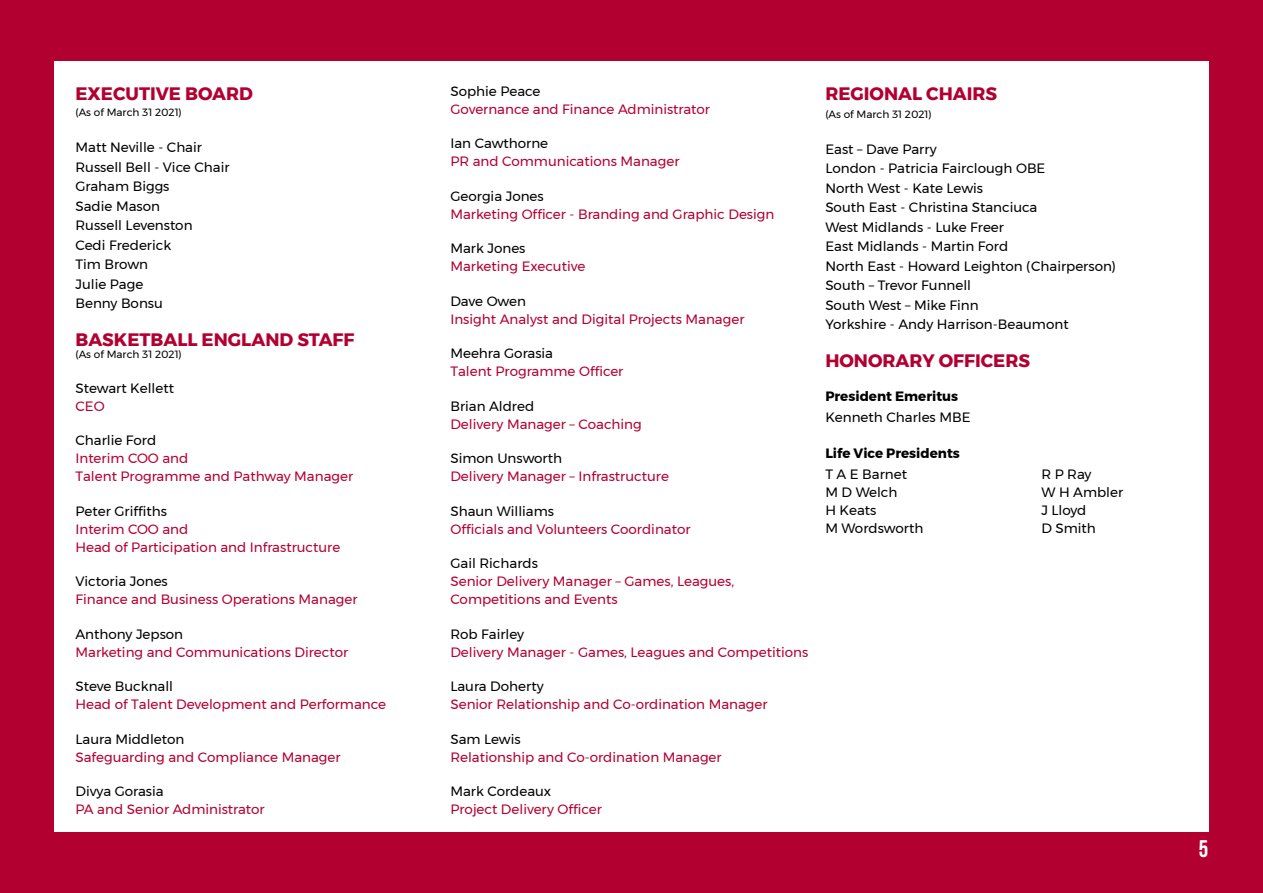
<style>
.page{position:relative;width:1263px;height:893px;background:#b20031}
.page>*{position:absolute;margin:0;border:0;box-sizing:border-box;transform-origin:0 0}
.t1{font:700 24px "Bebas Neue";color:#fff}
.t2{font:700 18px "Montserrat";color:#b20031}
.t3{font:13.5px/18px "Montserrat";color:#b20031}
.t4{font:13.5px/19.5px "Montserrat";color:#000}
.t5{font:700 13.5px "Montserrat";color:#000}
.t6{font:10.5px "Montserrat";color:#000}
</style>
<div class="page">
<div style="left:54px;top:61px;width:1155px;height:770px;background:#fff"></div>
<h2 class="t2" style="left:75px;top:79px;width:179px">EXECUTIVE BOARD</h2>
<p class="t6" style="left:75px;top:105px;width:108px">(As of March 31 2021)</p>
<p class="t4" style="left:75px;top:137px;width:156px">Matt Neville - Chair<br>Russell Bell - Vice Chair<br>Graham Biggs<br>Sadie Mason<br>Russell Levenston<br>Cedi Frederick<br>Tim Brown<br>Julie Page<br>Benny Bonsu</p>
<h2 class="t2" style="left:75px;top:325px;width:280px">BASKETBALL ENGLAND STAFF</h2>
<p class="t6" style="left:75px;top:347px;width:108px">(As of March 31 2021)</p>
<p class="t4" style="left:75px;top:378px;width:100px">Stewart Kellett</p>
<p class="t3" style="left:75px;top:397px;width:31px">CEO</p>
<p class="t4" style="left:75px;top:430px;width:82px">Charlie Ford</p>
<p class="t3" style="left:75px;top:449px;width:279px">Interim COO and<br>Talent Programme and Pathway Manager</p>
<p class="t4" style="left:75px;top:501px;width:93px">Peter Griffiths</p>
<p class="t3" style="left:75px;top:520px;width:266px">Interim COO and<br>Head of Participation and Infrastructure</p>
<p class="t4" style="left:75px;top:571px;width:94px">Victoria Jones</p>
<p class="t3" style="left:75px;top:590px;width:284px">Finance and Business Operations Manager</p>
<p class="t4" style="left:75px;top:624px;width:109px">Anthony Jepson</p>
<p class="t3" style="left:75px;top:643px;width:274px">Marketing and Communications Director</p>
<p class="t4" style="left:75px;top:676px;width:99px">Steve Bucknall</p>
<p class="t3" style="left:75px;top:695px;width:312px">Head of Talent Development and Performance</p>
<p class="t4" style="left:75px;top:729px;width:110px">Laura Middleton</p>
<p class="t3" style="left:75px;top:748px;width:267px">Safeguarding and Compliance Manager</p>
<p class="t4" style="left:75px;top:781px;width:90px">Divya Gorasia</p>
<p class="t3" style="left:75px;top:800px;width:191px">PA and Senior Administrator</p>
<p class="t4" style="left:450px;top:81px;width:92px">Sophie Peace</p>
<p class="t3" style="left:450px;top:100px;width:261px">Governance and Finance Administrator</p>
<p class="t4" style="left:450px;top:134px;width:99px">Ian Cawthorne</p>
<p class="t3" style="left:450px;top:152px;width:231px">PR and Communications Manager</p>
<p class="t4" style="left:450px;top:186px;width:95px">Georgia Jones</p>
<p class="t3" style="left:450px;top:205px;width:325px">Marketing Officer - Branding and Graphic Design</p>
<p class="t4" style="left:450px;top:239px;width:77px">Mark Jones</p>
<p class="t3" style="left:450px;top:257px;width:136px">Marketing Executive</p>
<p class="t4" style="left:450px;top:291px;width:77px">Dave Owen</p>
<p class="t3" style="left:450px;top:310px;width:296px">Insight Analyst and Digital Projects Manager</p>
<p class="t4" style="left:450px;top:344px;width:104px">Meehra Gorasia</p>
<p class="t3" style="left:450px;top:362px;width:174px">Talent Programme Officer</p>
<p class="t4" style="left:450px;top:396px;width:85px">Brian Aldred</p>
<p class="t3" style="left:450px;top:415px;width:193px">Delivery Manager – Coaching</p>
<p class="t4" style="left:450px;top:449px;width:113px">Simon Unsworth</p>
<p class="t3" style="left:450px;top:467px;width:220px">Delivery Manager – Infrastructure</p>
<p class="t4" style="left:450px;top:501px;width:105px">Shaun Williams</p>
<p class="t3" style="left:450px;top:520px;width:242px">Officials and Volunteers Coordinator</p>
<p class="t4" style="left:450px;top:554px;width:89px">Gail Richards</p>
<p class="t3" style="left:450px;top:572px;width:285px">Senior Delivery Manager – Games, Leagues,<br>Competitions and Events</p>
<p class="t4" style="left:450px;top:624px;width:75px">Rob Fairley</p>
<p class="t3" style="left:450px;top:643px;width:359px">Delivery Manager - Games, Leagues and Competitions</p>
<p class="t4" style="left:450px;top:677px;width:95px">Laura Doherty</p>
<p class="t3" style="left:450px;top:695px;width:319px">Senior Relationship and Co-ordination Manager</p>
<p class="t4" style="left:450px;top:729px;width:72px">Sam Lewis</p>
<p class="t3" style="left:450px;top:748px;width:273px">Relationship and Co-ordination Manager</p>
<p class="t4" style="left:450px;top:782px;width:102px">Mark Cordeaux</p>
<p class="t3" style="left:450px;top:800px;width:153px">Project Delivery Officer</p>
<h2 class="t2" style="left:825px;top:79px;width:173px">REGIONAL CHAIRS</h2>
<p class="t6" style="left:825px;top:106px;width:108px">(As of March 31 2021)</p>
<p class="t4" style="left:825px;top:139px;width:292px">East – Dave Parry<br>London - Patricia Fairclough OBE<br>North West - Kate Lewis<br>South East - Christina Stanciuca<br>West Midlands - Luke Freer<br>East Midlands - Martin Ford<br>North East - Howard Leighton (Chairperson)<br>South – Trevor Funnell<br>South West – Mike Finn<br>Yorkshire - Andy Harrison-Beaumont</p>
<h2 class="t2" style="left:825px;top:346px;width:206px">HONORARY OFFICERS</h2>
<p class="t5" style="left:825px;top:386px;width:134px">President Emeritus</p>
<p class="t4" style="left:825px;top:408px;width:147px">Kenneth Charles MBE</p>
<p class="t5" style="left:825px;top:443px;width:136px">Life Vice Presidents</p>
<p class="t4" style="left:825px;top:465px;width:83px">T A E Barnet</p>
<p class="t4" style="left:1041px;top:465px;width:52px">R P Ray</p>
<p class="t4" style="left:825px;top:483px;width:74px">M D Welch</p>
<p class="t4" style="left:1041px;top:483px;width:83px">W H Ambler</p>
<p class="t4" style="left:825px;top:501px;width:53px">H Keats</p>
<p class="t4" style="left:1041px;top:501px;width:47px">J Lloyd</p>
<p class="t4" style="left:825px;top:519px;width:99px">M Wordsworth</p>
<p class="t4" style="left:1041px;top:519px;width:56px">D Smith</p>
<h1 class="t1" style="left:1199px;top:835px;width:11px">5</h1>
</div>
